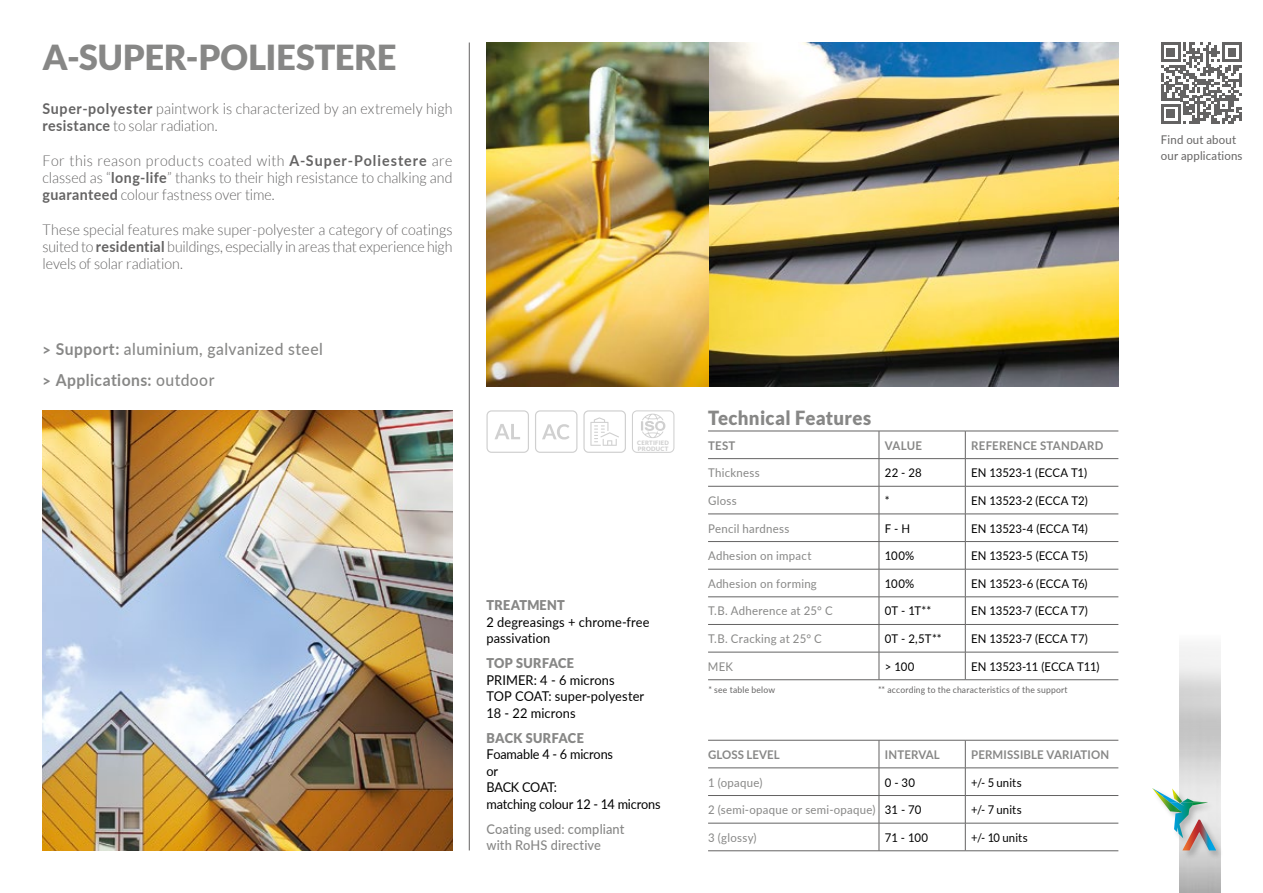
<style>
.page{position:relative;width:1263px;height:893px;background:#fff}
.page>*{position:absolute;margin:0;border:0;box-sizing:border-box;transform-origin:0 0}
.t1{font:900 34.5px "Lato";color:#878786}
.t2{font:900 19.5px "Lato";letter-spacing:.015em;color:#878786;scale:.95 1}
.t3{font:500 16.5px/31px "Lato";letter-spacing:.025em;color:#878786;scale:.95 1}
.t4{font:300 15px/17.2px "Lato";letter-spacing:-.005em;color:#646363;text-align:justify;scale:.95 1}
.t5{font:13.5px/16.5px "Lato";letter-spacing:.005em;color:#000;scale:.95 1}
.t6{font:13.5px/16.5px "Lato";letter-spacing:.005em;color:#000;scale:.94 1}
.t7{font:500 13.5px/16.5px "Lato";letter-spacing:.01em;color:#878786;scale:.95 1}
.t8{font:900 13.5px "Lato";letter-spacing:.02em;color:#878786;scale:.95 1}
.t9{font:12px "Lato";color:#000;scale:.95 1}
.t10{font:12px "Lato";letter-spacing:.025em;color:#878786;scale:.95 1}
.t11{font:700 12px "Lato";letter-spacing:.015em;color:#878786;scale:.95 1}
.t12{font:12px "Lato";color:#000;scale:.93 1}
.t13{font:12px/16.5px "Lato";letter-spacing:.015em;color:#646363;scale:.95 1}
.t14{font:9px "Lato";letter-spacing:.025em;color:#646363;scale:.95 1}
.t15{font:900 6px/6px "Lato";letter-spacing:.045em;color:#d0d0d0}
.s1{font-weight:700}
.s2{color:#000}
</style>
<div class="page">
<img style="left:708px;top:43px;width:410px;height:343px">
<img style="left:43px;top:410px;width:409px;height:440px">
<img style="left:486px;top:43px;width:222px;height:343px">
<div style="left:632px;top:410px;width:42px;height:43px;border:1px solid #d0d0d0;border-radius:5px"></div>
<svg style="left:641px;top:414px;width:24px;height:24px"></svg>
<div style="left:583px;top:410px;width:43px;height:43px;border:1px solid #d0d0d0;border-radius:5px"></div>
<svg style="left:590px;top:417px;width:29px;height:29px"></svg>
<div style="left:486px;top:410px;width:43px;height:43px;border:1px solid #d0d0d0;border-radius:5px"></div>
<svg style="left:495px;top:424px;width:25px;height:15px"></svg>
<div style="left:535px;top:410px;width:42px;height:43px;border:1px solid #d0d0d0;border-radius:5px"></div>
<svg style="left:542px;top:424px;width:28px;height:15px"></svg>
<svg style="left:880px;top:432px;width:238px;height:247px"></svg>
<hr style="left:708px;top:431px;width:171px;height:1px;background:#646363">
<hr style="left:879px;top:431px;width:86px;height:1px;background:#646363">
<hr style="left:965px;top:431px;width:153px;height:1px;background:#646363">
<hr style="left:708px;top:458px;width:171px;height:1px;background:#646363">
<hr style="left:879px;top:458px;width:86px;height:1px;background:#646363">
<hr style="left:965px;top:458px;width:153px;height:1px;background:#646363">
<hr style="left:708px;top:486px;width:171px;height:1px;background:#646363">
<hr style="left:879px;top:486px;width:86px;height:1px;background:#646363">
<hr style="left:965px;top:486px;width:153px;height:1px;background:#646363">
<hr style="left:708px;top:514px;width:171px;height:1px;background:#646363">
<hr style="left:879px;top:514px;width:86px;height:1px;background:#646363">
<hr style="left:965px;top:514px;width:153px;height:1px;background:#646363">
<hr style="left:708px;top:541px;width:171px;height:1px;background:#646363">
<hr style="left:879px;top:541px;width:86px;height:1px;background:#646363">
<hr style="left:965px;top:541px;width:153px;height:1px;background:#646363">
<hr style="left:708px;top:569px;width:171px;height:1px;background:#646363">
<hr style="left:879px;top:569px;width:86px;height:1px;background:#646363">
<hr style="left:965px;top:569px;width:153px;height:1px;background:#646363">
<hr style="left:708px;top:597px;width:171px;height:1px;background:#646363">
<hr style="left:879px;top:597px;width:86px;height:1px;background:#646363">
<hr style="left:965px;top:597px;width:153px;height:1px;background:#646363">
<hr style="left:708px;top:624px;width:171px;height:1px;background:#646363">
<hr style="left:879px;top:624px;width:86px;height:1px;background:#646363">
<hr style="left:965px;top:624px;width:153px;height:1px;background:#646363">
<hr style="left:708px;top:652px;width:171px;height:1px;background:#646363">
<hr style="left:879px;top:652px;width:86px;height:1px;background:#646363">
<svg style="left:879px;top:431px;width:1px;height:248px"></svg>
<hr style="left:965px;top:652px;width:153px;height:1px;background:#646363">
<svg style="left:965px;top:431px;width:1px;height:248px"></svg>
<hr style="left:708px;top:679px;width:171px;height:1px;background:#646363">
<hr style="left:879px;top:679px;width:86px;height:1px;background:#646363">
<hr style="left:965px;top:679px;width:153px;height:1px;background:#646363">
<hr style="left:708px;top:740px;width:171px;height:1px;background:#646363">
<hr style="left:708px;top:768px;width:171px;height:1px;background:#646363">
<hr style="left:708px;top:795px;width:171px;height:1px;background:#646363">
<hr style="left:708px;top:823px;width:171px;height:1px;background:#646363">
<svg style="left:879px;top:740px;width:239px;height:110px"></svg>
<hr style="left:708px;top:850px;width:171px;height:1px;background:#646363">
<hr style="left:879px;top:850px;width:86px;height:1px;background:#646363">
<hr style="left:965px;top:850px;width:153px;height:1px;background:#646363">
<svg style="left:1161px;top:43px;width:81px;height:81px"></svg>
<div style="left:1151px;top:787px;width:73px;height:72px;background:#000;opacity:.23"></div>
<img style="left:1182px;top:820px;width:34px;height:30px">
<img style="left:1182px;top:795px;width:25px;height:7px">
<img style="left:1170px;top:802px;width:22px;height:22px">
<img style="left:1192px;top:802px;width:16px;height:4px">
<img style="left:1174px;top:824px;width:9px;height:14px">
<img style="left:1152px;top:788px;width:30px;height:24px">
<img style="left:1172px;top:788px;width:10px;height:15px">
<hr style="left:469px;top:43px;width:1px;height:807px;background:#646363">
<h1 class="t1" style="left:43px;top:38px;width:356px">A-SUPER-POLIESTERE</h1>
<p class="t4" style="left:43px;top:101px;width:433px"><span class="s1">Super-polyester</span> paintwork is characterized by an extremely high <span class="s1">resistance</span> to solar radiation.</p>
<p class="t4" style="left:43px;top:153px;width:433px">For this reason products coated with <span class="s1">A-Super-Poliestere</span> are classed as “<span class="s1">long-life</span>” thanks to their high resistance to chalking and <span class="s1">guaranteed</span> colour fastness over time.</p>
<p class="t4" style="left:43px;top:222px;width:433px">These special features make super-polyester a category of coatings suited to <span class="s1">residential</span> buildings, especially in areas that experience high levels of solar radiation.</p>
<p class="t3" style="left:43px;top:335px;width:297px"><span class="s1">&gt; Support:</span> aluminium, galvanized steel <span class="s1">&gt; Applications:</span> outdoor</p>
<p class="t15" style="left:637px;top:440px;width:33px">CERTIFIED<br>PRODUCT</p>
<p class="t8" style="left:486px;top:598px;width:84px">TREATMENT</p>
<p class="t5" style="left:486px;top:615px;width:173px">2 degreasings + chrome-free passivation</p>
<p class="t8" style="left:486px;top:656px;width:94px">TOP SURFACE</p>
<p class="t5" style="left:486px;top:673px;width:168px">PRIMER: 4 - 6 microns<br>TOP COAT: super-polyester<br>18 - 22 microns</p>
<p class="t8" style="left:486px;top:730px;width:104px">BACK SURFACE</p>
<p class="t6" style="left:486px;top:747px;width:187px">Foamable 4 - 6 microns<br>or<br>BACK COAT:<br>matching colour 12 - 14 microns</p>
<p class="t7" style="left:486px;top:822px;width:147px">Coating used: compliant with RoHS directive</p>
<h2 class="t2" style="left:708px;top:407px;width:173px">Technical Features</h2>
<p class="t11" style="left:708px;top:441px;width:30px">TEST</p>
<p class="t11" style="left:885px;top:441px;width:41px">VALUE</p>
<p class="t11" style="left:971px;top:441px;width:141px">REFERENCE STANDARD</p>
<p class="t10" style="left:708px;top:468px;width:56px">Thickness</p>
<p class="t9" style="left:885px;top:468px;width:40px">22 - 28</p>
<p class="t9" style="left:971px;top:468px;width:123px">EN 13523-1 (ECCA T1)</p>
<p class="t10" style="left:708px;top:496px;width:32px">Gloss</p>
<p class="t9" style="left:885px;top:496px;width:7px">*</p>
<p class="t9" style="left:971px;top:496px;width:124px">EN 13523-2 (ECCA T2)</p>
<p class="t10" style="left:708px;top:523px;width:87px">Pencil hardness</p>
<p class="t9" style="left:885px;top:523px;width:28px">F - H</p>
<p class="t9" style="left:971px;top:523px;width:124px">EN 13523-4 (ECCA T4)</p>
<p class="t10" style="left:708px;top:551px;width:111px">Adhesion on impact</p>
<p class="t9" style="left:885px;top:551px;width:33px">100%</p>
<p class="t9" style="left:971px;top:551px;width:124px">EN 13523-5 (ECCA T5)</p>
<p class="t10" style="left:708px;top:578px;width:116px">Adhesion on forming</p>
<p class="t9" style="left:885px;top:578px;width:33px">100%</p>
<p class="t9" style="left:971px;top:578px;width:124px">EN 13523-6 (ECCA T6)</p>
<p class="t10" style="left:708px;top:606px;width:133px">T.B. Adherence at 25° C</p>
<p class="t9" style="left:885px;top:606px;width:50px">0T - 1T**</p>
<p class="t9" style="left:971px;top:606px;width:124px">EN 13523-7 (ECCA T7)</p>
<p class="t10" style="left:708px;top:634px;width:121px">T.B. Cracking at 25° C</p>
<p class="t9" style="left:885px;top:634px;width:61px">0T - 2,5T**</p>
<p class="t9" style="left:971px;top:634px;width:124px">EN 13523-7 (ECCA T7)</p>
<p class="t10" style="left:708px;top:661px;width:28px">MEK</p>
<p class="t9" style="left:885px;top:661px;width:33px">&gt; 100</p>
<p class="t9" style="left:971px;top:661px;width:137px">EN 13523-11 (ECCA T11)</p>
<p class="t14" style="left:708px;top:686px;width:72px">* see table below</p>
<p class="t14" style="left:878px;top:686px;width:201px">** according to the characteristics of the support</p>
<p class="t11" style="left:708px;top:750px;width:77px">GLOSS LEVEL</p>
<p class="t11" style="left:885px;top:750px;width:59px">INTERVAL</p>
<p class="t11" style="left:971px;top:750px;width:147px">PERMISSIBLE VARIATION</p>
<p class="t10" style="left:708px;top:777px;width:59px">1 (opaque)</p>
<p class="t9" style="left:885px;top:777px;width:33px">0 - 30</p>
<p class="t12" style="left:971px;top:777px;width:56px">+/- 5 units</p>
<p class="t10" style="left:708px;top:805px;width:226px">2 (semi-opaque or semi-opaque) <span class="s2">31 - 70</span></p>
<p class="t12" style="left:971px;top:805px;width:56px">+/- 7 units</p>
<p class="t10" style="left:708px;top:832px;width:53px">3 (glossy)</p>
<p class="t9" style="left:885px;top:832px;width:47px">71 - 100</p>
<p class="t12" style="left:971px;top:832px;width:62px">+/- 10 units</p>
<p class="t13" style="left:1161px;top:132px;width:87px">Find out about our applications</p>
</div>
